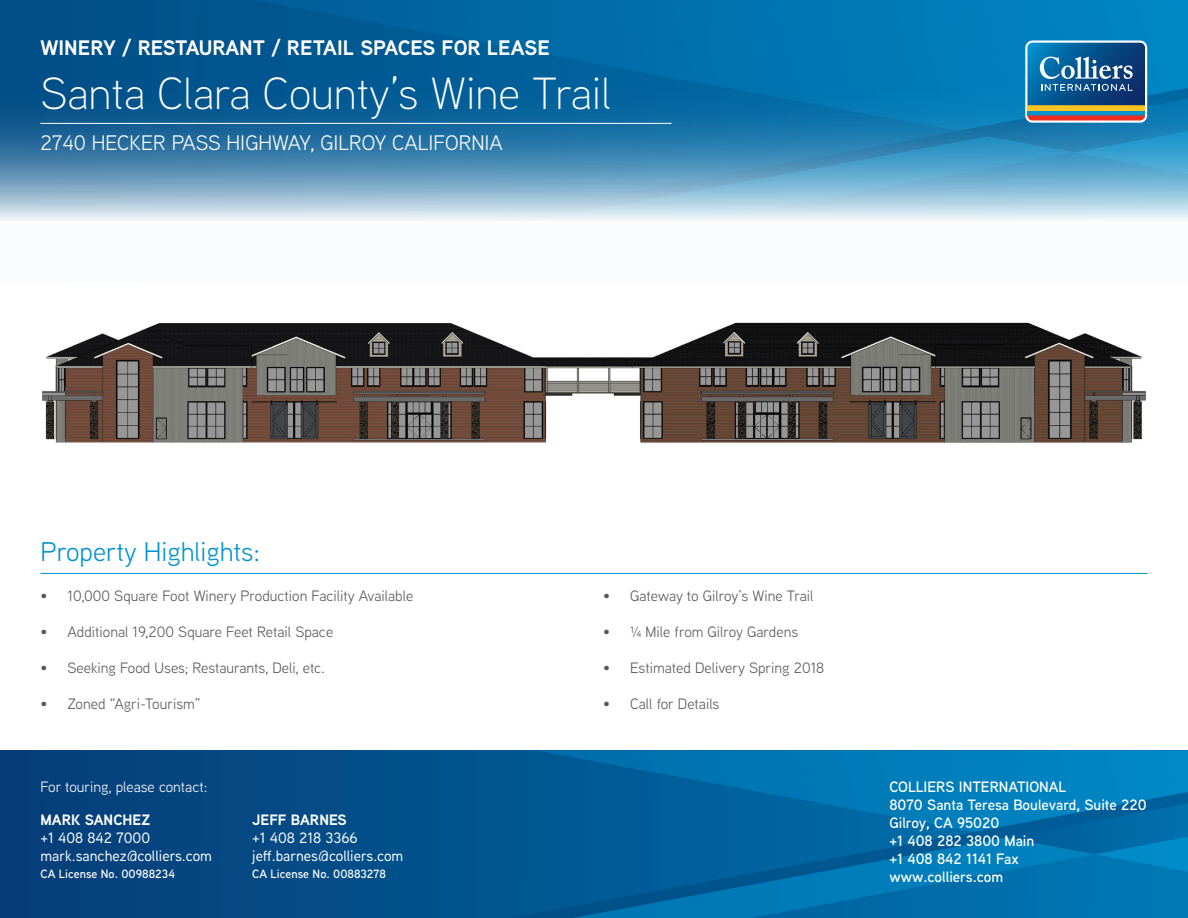
<style>
.page{position:relative;width:1188px;height:918px;background:#fff}
.page>*{position:absolute;margin:0;border:0;box-sizing:border-box;transform-origin:0 0}
.Property_Headline{font:300 45px "Aaux Next";color:#fff}
.subheads{font:27px "Aaux Next";color:#0093d0}
.for_sale{font:700 21px "Aaux Next";color:#fff}
.for_sale-2{font:21px "Aaux Next";color:#fff}
.t1{font:15px "Aaux Next";color:#57585a}
.CI_address_front{font:600 15px "Aaux Next";color:#fff}
.contact_back{font:500 15px "Aaux Next";color:#fff}
.t2{font:15px "Aaux Next";color:#fff}
.contact_back-2{font:700 15px "Aaux Next";color:#fff}
.contact_back-3{font:600 12px "Aaux Next";color:#fff}
</style>
<div class="page">
<img style="left:42px;top:322px;width:1104px;height:121px">
<svg style="left:0;top:0;width:1188px;height:221px;background:#3382b0"></svg>
<hr style="left:40px;top:123px;width:632px;height:1px;background:#fff">
<svg style="left:0;top:751px;width:1188px;height:167px;background:#034a85"></svg>
<svg style="left:536px;top:751px;width:652px;height:81px;background:#006fac"></svg>
<svg style="left:975px;top:785px;width:213px;height:93px;background:#0076b3"></svg>
<svg style="left:1005px;top:838px;width:89px;height:80px;background:#0073b0"></svg>
<svg style="left:128px;top:832px;width:877px;height:86px;background:#015a96"></svg>
<svg style="left:959px;top:40px;width:229px;height:136px;background:#2d83b1"></svg>
<hr style="left:40px;top:573px;width:1108px;height:1px;background:#0093d0">
<p class="for_sale" style="left:40px;top:33px;width:511px">WINERY / RESTAURANT / RETAIL SPACES FOR LEASE</p>
<p class="Property_Headline" style="left:40px;top:64px;width:572px">Santa Clara County’s Wine Trail</p>
<p class="for_sale-2" style="left:40px;top:128px;width:464px">2740 HECKER PASS HIGHWAY, GILROY CALIFORNIA</p>
<p class="subheads" style="left:40px;top:534px;width:221px">Property Highlights:</p>
<p class="t1" style="left:40px;top:586px;width:374px">• 10,000 Square Foot Winery Production Facility Available</p>
<p class="t1" style="left:40px;top:622px;width:294px">• Additional 19,200 Square Feet Retail Space</p>
<p class="t1" style="left:40px;top:658px;width:286px">• Seeking Food Uses; Restaurants, Deli, etc.</p>
<p class="t1" style="left:40px;top:694px;width:162px">• Zoned “Agri-Tourism”</p>
<p class="t2" style="left:40px;top:776px;width:169px">For touring, please contact:</p>
<p class="contact_back-2" style="left:40px;top:809px;width:111px">MARK SANCHEZ</p>
<p class="contact_back" style="left:40px;top:828px;width:111px">+1 408 842 7000</p>
<p class="contact_back" style="left:40px;top:846px;width:173px">mark.sanchez@colliers.com</p>
<p class="contact_back-3" style="left:40px;top:865px;width:136px">CA License No. 00988234</p>
<p class="contact_back-2" style="left:252px;top:809px;width:96px">JEFF BARNES</p>
<p class="contact_back" style="left:252px;top:828px;width:107px">+1 408 218 3366</p>
<p class="contact_back" style="left:252px;top:846px;width:153px">jeff.barnes@colliers.com</p>
<p class="contact_back-3" style="left:252px;top:865px;width:135px">CA License No. 00883278</p>
<p class="t1" style="left:603px;top:586px;width:212px">• Gateway to Gilroy’s Wine Trail</p>
<p class="t1" style="left:603px;top:622px;width:197px">• ¼ Mile from Gilroy Gardens</p>
<p class="t1" style="left:603px;top:658px;width:223px">• Estimated Delivery Spring 2018</p>
<p class="t1" style="left:603px;top:694px;width:118px">• Call for Details</p>
<p class="CI_address_front" style="left:889px;top:776px;width:179px">COLLIERS INTERNATIONAL</p>
<p class="CI_address_front" style="left:889px;top:794px;width:259px">8070 Santa Teresa Boulevard, Suite 220</p>
<p class="CI_address_front" style="left:889px;top:812px;width:112px">Gilroy, CA 95020</p>
<p class="CI_address_front" style="left:889px;top:830px;width:147px">+1 408 282 3800 Main</p>
<p class="CI_address_front" style="left:889px;top:848px;width:131px">+1 408 842 1141 Fax</p>
<p class="CI_address_front" style="left:889px;top:866px;width:115px">www.colliers.com</p>
</div>
